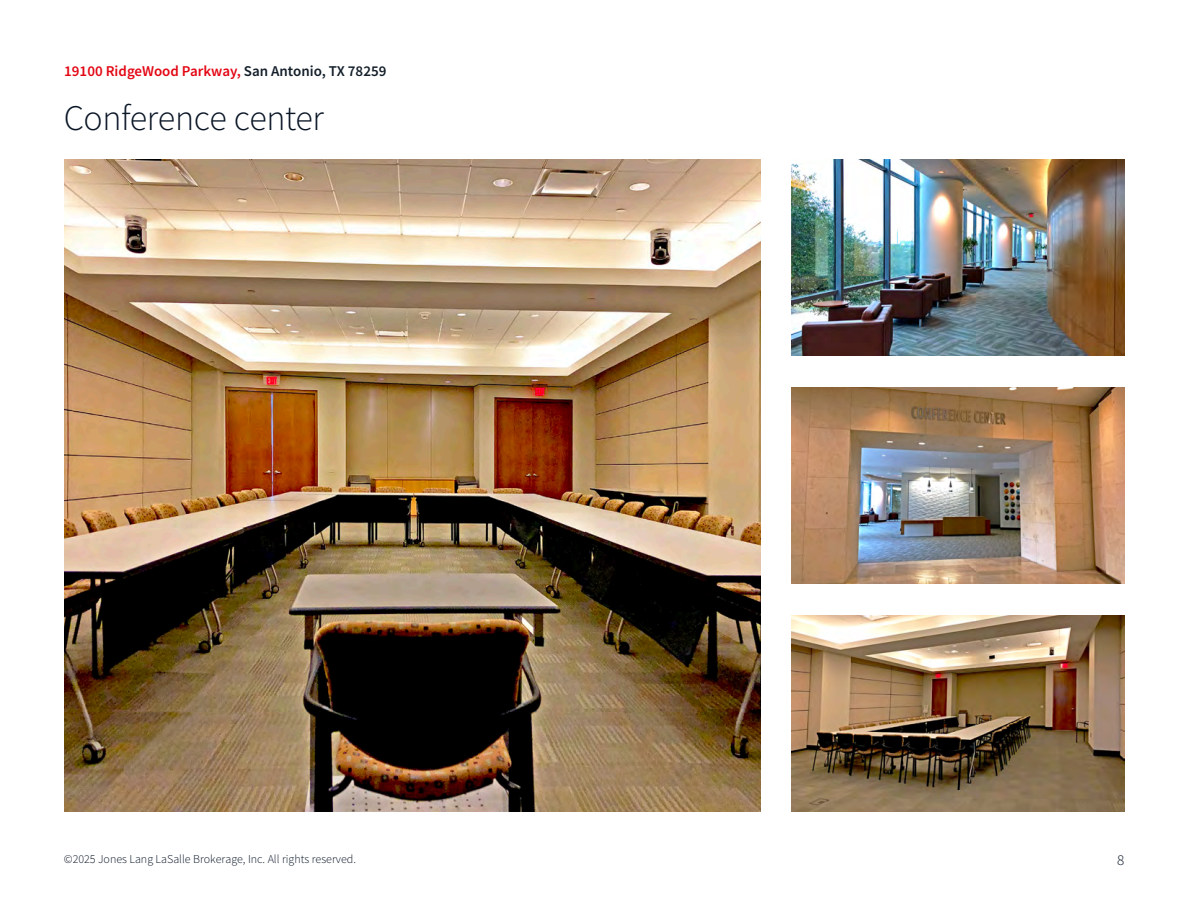
<style>
.page{position:relative;width:1188px;height:918px;background:#fff}
.page>*{position:absolute;margin:0;border:0;box-sizing:border-box;transform-origin:0 0}
.Section_heading_-_24pt{font:300 36px "Source Sans Pro";letter-spacing:-.015em;color:#091526}
.Body_Text__Can_be_10_or_12pt{font:600 15px "Source Sans Pro";color:#e30613}
.Page_no{font:300 15px "Source Sans Pro";color:#091526}
.t1{font:300 12px "Source Sans Pro";color:#091526}
.s1{color:#131e29}
</style>
<div class="page">
<img style="left:792px;top:159px;width:332px;height:197px">
<img style="left:792px;top:615px;width:332px;height:197px">
<img style="left:64px;top:159px;width:696px;height:653px">
<img style="left:792px;top:387px;width:332px;height:197px">
<p class="Body_Text__Can_be_10_or_12pt" style="left:64px;top:61px;width:324px">19100 RidgeWood Parkway, <span class="s1">San Antonio, TX 78259</span></p>
<p class="Section_heading_-_24pt" style="left:64px;top:96px;width:262px">Conference center</p>
<p class="t1" style="left:64px;top:852px;width:294px">©2025 Jones Lang LaSalle Brokerage, Inc. All rights reserved.</p>
<p class="Page_no" style="left:1117px;top:851px;width:9px">8</p>
</div>
